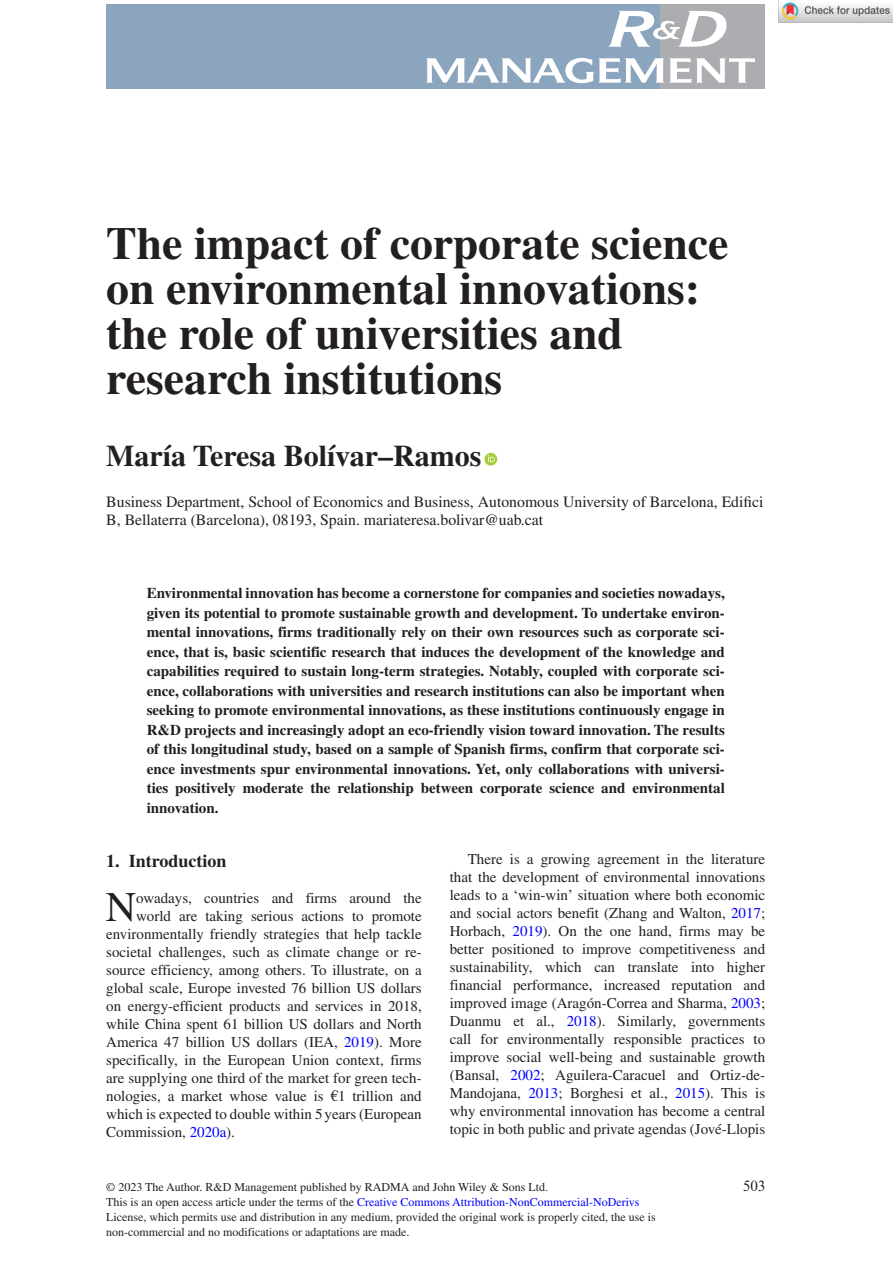
<style>
.page{position:relative;width:893px;height:1263px;background:#fff}
.page>*{position:absolute;margin:0;border:0;box-sizing:border-box;transform-origin:0 0}
.t1{font:700 45.75px/45px "Times LT Std";color:#231f20}
.t2{font:42.15px "Times LT Std";color:#231f20}
.t3{font:700 30px "Times LT Std";color:#231f20}
.t4{font:700 18px "Times LT Std";color:#231f20}
.t5{font:15.75px/18px "Times LT Std";color:#231f20}
.t6{font:15px/18px "Times LT Std";color:#231f20;text-align:justify}
.t7{font:700 15px/19.5px "Times LT Std";color:#231f20;text-align:justify}
.t8{font:15px "Times New Roman MT Std";color:#231f20}
.t9{font:12px/15px "Times LT Std";color:#231f20}
.s1{color:#00f}
</style>
<div class="page">
<svg style="left:484px;top:453px;width:13px;height:12px"></svg>
<svg style="left:488px;top:455px;width:7px;height:7px"></svg>
<div style="left:106px;top:4px;width:554px;height:85px;background:#8ba5be"></div>
<div style="left:660px;top:4px;width:105px;height:85px;background:#acadb0"></div>
<svg style="left:608px;top:11px;width:119px;height:36px"></svg>
<svg style="left:426px;top:58px;width:329px;height:25px"></svg>
<img style="left:779px;top:2px;width:114px;height:20px">
<h1 class="t1" style="left:106px;top:220px;width:624px">The impact of corporate science on environmental innovations: the role of universities and research institutions</h1>
<h3 class="t3" style="left:106px;top:437px;width:377px">María Teresa Bolívar–Ramos</h3>
<p class="t5" style="left:106px;top:492px;width:659px">Business Department, School of Economics and Business, Autonomous University of Barcelona, Edifici<br>B, Bellaterra (Barcelona), 08193, Spain. mariateresa.bolivar@uab.cat</p>
<p class="t7" style="left:147px;top:583px;width:580px">Environmental innovation has become a cornerstone for companies and societies nowadays, given its potential to promote sustainable growth and development. To undertake environ&shy;mental innovations, firms traditionally rely on their own resources such as corporate sci&shy;ence, that is, basic scientific research that induces the development of the knowledge and capabilities required to sustain long-term strategies. Notably, coupled with corporate sci&shy;ence, collaborations with universities and research institutions can also be important when seeking to promote environmental innovations, as these institutions continuously engage in R&amp;D projects and increasingly adopt an eco-friendly vision toward innovation. The results of this longitudinal study, based on a sample of Spanish firms, confirm that corporate sci&shy;ence investments spur environmental innovations. Yet, only collaborations with universi&shy;ties positively moderate the relationship between corporate science and environmental innovation.</p>
<p class="t4" style="left:106px;top:850px;width:122px">1. Introduction</p>
<h2 class="t2" style="left:106px;top:883px;width:32px">N</h2>
<p class="t6" style="left:136px;top:888px;width:287px">owadays, countries and firms around the</p>
<p class="t6" style="left:136px;top:906px;width:287px">world are taking serious actions to promote</p>
<p class="t6" style="left:106px;top:924px;width:317px">environmentally friendly strategies that help tackle</p>
<p class="t6" style="left:106px;top:942px;width:317px">societal challenges, such as climate change or re-</p>
<p class="t6" style="left:106px;top:960px;width:317px">source efficiency, among others. To illustrate, on a</p>
<p class="t6" style="left:106px;top:978px;width:317px">global scale, Europe invested 76 billion US dollars</p>
<p class="t6" style="left:106px;top:996px;width:317px">on energy-efficient products and services in 2018,</p>
<p class="t6" style="left:106px;top:1014px;width:317px">while China spent 61 billion US dollars and North</p>
<p class="t6" style="left:106px;top:1032px;width:317px">America 47 billion US dollars (IEA, <span class="s1">2019</span>). More</p>
<p class="t6" style="left:106px;top:1050px;width:317px">specifically, in the European Union context, firms</p>
<p class="t6" style="left:106px;top:1068px;width:317px">are supplying one third of the market for green tech-</p>
<p class="t6" style="left:106px;top:1086px;width:317px">nologies, a market whose value is €1 trillion and</p>
<p class="t6" style="left:106px;top:1104px;width:317px">which is expected to double within 5 years (European</p>
<p class="t6" style="left:106px;top:1122px;width:130px">Commission, <span class="s1">2020a</span>).</p>
<p class="t6" style="left:450px;top:849px;width:317px;text-indent:18px">There is a growing agreement in the literature that the development of environmental innovations leads to a ‘win-win’ situation where both economic and social actors benefit (Zhang and Walton, <span class="s1">2017</span>; Horbach, <span class="s1">2019</span>). On the one hand, firms may be better positioned to improve competitiveness and sustainability, which can translate into higher financial performance, increased reputation and improved image (Aragón-Correa and Sharma, <span class="s1">2003</span>; Duanmu et al., <span class="s1">2018</span>). Similarly, governments call for environmentally responsible practices to improve social well-being and sustainable growth (Bansal, <span class="s1">2002</span>; Aguilera-Caracuel and Ortiz-de-Mandojana, <span class="s1">2013</span>; Borghesi et al., <span class="s1">2015</span>). This is why environmental innovation has become a central topic in both public and private agendas (Jové-Llopis</p>
<p class="t9" style="left:106px;top:1179px;width:443px">© 2023 The Author. R&amp;D Management published by RADMA and John Wiley &amp; Sons Ltd.</p>
<p class="t8" style="left:743px;top:1177px;width:24px">503</p>
<p class="t9" style="left:106px;top:1194px;width:551px">This is an open access article under the terms of the <span class="s1">Creative Commons Attribution-NonCommercial-NoDerivs<br></span>License, which permits use and distribution in any medium, provided the original work is properly cited, the use is non-commercial and no modifications or adaptations are made.</p>
</div>
